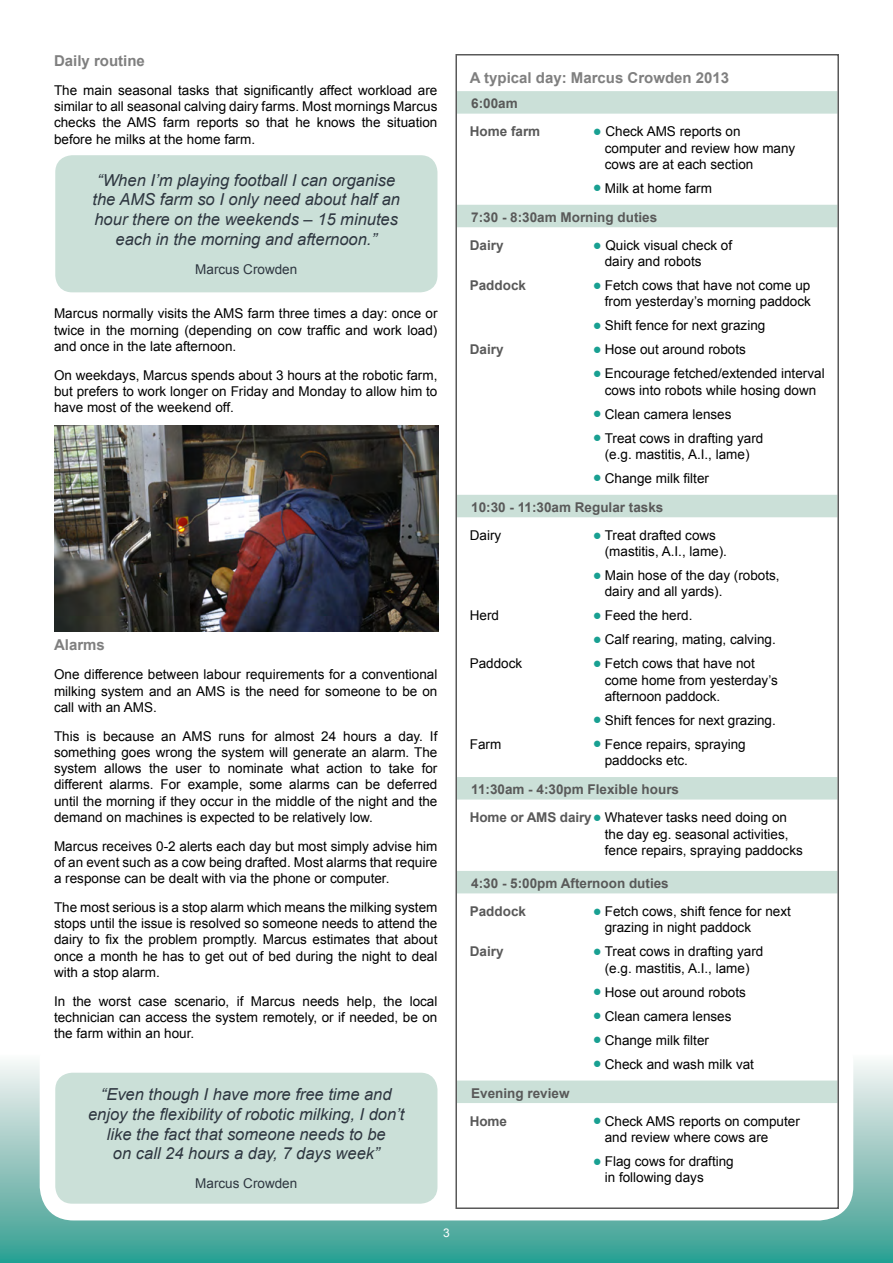
<style>
.page{position:relative;width:893px;height:1263px;background:#fff}
.page>*{position:absolute;margin:0;border:0;box-sizing:border-box;transform-origin:0 0}
.Breakout_Text{font:italic 16.5px/19.8px "Arial";color:#2e3640;text-align:center}
.Table_Heading{font:700 15px "Arial";color:#7f7f7f}
.Body_Copy{font:700 15px "Arial";color:#7f7f7f}
.Subhead2{font:700 15px "Arial";color:#7f7f7f}
.Body_Copy-2{font:13.5px/16.2px "Arial";color:#000;text-align:justify}
.Table_unshaded{font:13.5px/16.2px "Arial";color:#000}
.Typical_Day_rule{font:700 13.5px "Arial";color:#595959}
.Table_unshaded-2{font:700 13.5px "Arial";color:#595959}
.Breakout_Text-2{font:13.5px "Arial";color:#2e3640}
.Body_Copy-3{font:12px "Arial";color:#fff}
.s1{font-size:25.5px;color:#19a092}
.s2{font-weight:700;color:#595959}
</style>
<div class="page">
<svg style="left:0;top:1061px;width:893px;height:202px;background:#5eb2a8"></svg>
<div style="left:40px;top:1027px;width:813px;height:193px;background:#fff;border-radius:34px"></div>
<div style="left:457px;top:91px;width:380px;height:23px;background:#cbe0d8"></div>
<div style="left:457px;top:205px;width:380px;height:22px;background:#cbe0d8"></div>
<div style="left:457px;top:495px;width:380px;height:22px;background:#cbe0d8"></div>
<div style="left:457px;top:777px;width:380px;height:22px;background:#cbe0d8"></div>
<div style="left:457px;top:871px;width:380px;height:22px;background:#cbe0d8"></div>
<div style="left:457px;top:1080px;width:380px;height:23px;background:#cbe0d8"></div>
<div style="left:455px;top:54px;width:384px;height:1155px;border:2px solid #595959"></div>
<img style="left:55px;top:425px;width:383px;height:206px">
<div style="left:55px;top:155px;width:382px;height:137px;background:#cbe0d8;border-radius:17px"></div>
<div style="left:55px;top:1073px;width:382px;height:131px;background:#cbe0d8;border-radius:17px"></div>
<p class="Body_Copy" style="left:54px;top:51px;width:92px">Daily routine</p>
<p class="Body_Copy-2" style="left:54px;top:82px;width:385px">The main seasonal tasks that significantly affect workload are similar to all seasonal calving dairy farms. Most mornings Marcus checks the AMS farm reports so that he knows the situation before he milks at the home farm.</p>
<p class="Breakout_Text" style="left:92px;top:170px;width:309px">“When I’m playing football I can organise the AMS farm so I only need about half an hour there on the weekends – 15 minutes each in the morning and afternoon.”</p>
<p class="Breakout_Text-2" style="left:195px;top:260px;width:104px">Marcus Crowden</p>
<p class="Body_Copy-2" style="left:54px;top:306px;width:385px">Marcus normally visits the AMS farm three times a day: once or twice in the morning (depending on cow traffic and work load) and once in the late afternoon.</p>
<p class="Body_Copy-2" style="left:54px;top:367px;width:385px">On weekdays, Marcus spends about 3 hours at the robotic farm, but prefers to work longer on Friday and Monday to allow him to have most of the weekend off.</p>
<p class="Subhead2" style="left:54px;top:635px;width:52px">Alarms</p>
<p class="Body_Copy-2" style="left:54px;top:667px;width:385px">One difference between labour requirements for a conventional milking system and an AMS is the need for someone to be on call with an AMS.</p>
<p class="Body_Copy-2" style="left:54px;top:728px;width:385px">This is because an AMS runs for almost 24 hours a day. If something goes wrong the system will generate an alarm. The system allows the user to nominate what action to take for different alarms. For example, some alarms can be deferred until the morning if they occur in the middle of the night and the demand on machines is expected to be relatively low.</p>
<p class="Body_Copy-2" style="left:54px;top:838px;width:385px">Marcus receives 0-2 alerts each day but most simply advise him of an event such as a cow being drafted. Most alarms that require a response can be dealt with via the phone or computer.</p>
<p class="Body_Copy-2" style="left:54px;top:899px;width:385px">The most serious is a stop alarm which means the milking system stops until the issue is resolved so someone needs to attend the dairy to fix the problem promptly. Marcus estimates that about once a month he has to get out of bed during the night to deal with a stop alarm.</p>
<p class="Body_Copy-2" style="left:54px;top:993px;width:385px">In the worst case scenario, if Marcus needs help, the local technician can access the system remotely, or if needed, be on the farm within an hour.</p>
<p class="Breakout_Text" style="left:88px;top:1084px;width:318px">“Even though I have more free time and enjoy the flexibility of robotic milking, I don’t like the fact that someone needs to be<br>on call 24 hours a day, 7 days week”</p>
<p class="Breakout_Text-2" style="left:195px;top:1175px;width:104px">Marcus Crowden</p>
<p class="Body_Copy-3" style="left:443px;top:1225px;width:8px">3</p>
<p class="Table_Heading" style="left:470px;top:68px;width:261px">A typical day: Marcus Crowden 2013</p>
<p class="Typical_Day_rule" style="left:471px;top:94px;width:48px">6:00am</p>
<p class="Table_unshaded-2" style="left:470px;top:123px;width:72px">Home farm</p>
<p class="Table_unshaded" style="left:605px;top:124px;width:192px;text-indent:-12px"><span class="s1">•</span> Check AMS reports on computer and review how many cows are at each section</p>
<p class="Table_unshaded" style="left:593px;top:180px;width:121px"><span class="s1">•</span> Milk at home farm</p>
<p class="Typical_Day_rule" style="left:471px;top:208px;width:188px">7:30 - 8:30am Morning duties</p>
<p class="Table_unshaded-2" style="left:470px;top:236px;width:35px">Dairy</p>
<p class="Table_unshaded" style="left:605px;top:237px;width:129px;text-indent:-12px"><span class="s1">•</span> Quick visual check of dairy and robots</p>
<p class="Table_unshaded-2" style="left:470px;top:276px;width:58px">Paddock</p>
<p class="Table_unshaded" style="left:593px;top:277px;width:220px;text-align:right"><span class="s1">•</span> Fetch cows that have not come up from yesterday’s morning paddock</p>
<p class="Table_unshaded" style="left:593px;top:318px;width:174px"><span class="s1">•</span> Shift fence for next grazing</p>
<p class="Table_unshaded-2" style="left:470px;top:341px;width:35px">Dairy</p>
<p class="Table_unshaded" style="left:593px;top:342px;width:155px"><span class="s1">•</span> Hose out around robots</p>
<p class="Table_unshaded" style="left:593px;top:366px;width:233px;text-align:center"><span class="s1">•</span> Encourage fetched/extended interval cows into robots while hosing down</p>
<p class="Table_unshaded" style="left:593px;top:406px;width:140px"><span class="s1">•</span> Clean camera lenses</p>
<p class="Table_unshaded" style="left:593px;top:430px;width:172px;text-align:center"><span class="s1">•</span> Treat cows in drafting yard (e.g. mastitis, A.I., lame)</p>
<p class="Table_unshaded" style="left:593px;top:470px;width:118px"><span class="s1">•</span> Change milk filter</p>
<p class="Typical_Day_rule" style="left:471px;top:498px;width:194px">10:30 - 11:30am Regular tasks</p>
<p class="Table_unshaded" style="left:470px;top:527px;width:33px">Dairy</p>
<p class="Table_unshaded" style="left:605px;top:527px;width:124px;text-indent:-12px"><span class="s1">•</span> Treat drafted cows (mastitis, A.I., lame).</p>
<p class="Table_unshaded" style="left:605px;top:568px;width:176px;text-indent:-12px"><span class="s1">•</span> Main hose of the day (robots, dairy and all yards).</p>
<p class="Table_unshaded" style="left:470px;top:608px;width:31px">Herd</p>
<p class="Table_unshaded" style="left:593px;top:608px;width:101px"><span class="s1">•</span> Feed the herd.</p>
<p class="Table_unshaded" style="left:593px;top:632px;width:185px"><span class="s1">•</span> Calf rearing, mating, calving.</p>
<p class="Table_unshaded" style="left:470px;top:656px;width:54px">Paddock</p>
<p class="Table_unshaded" style="left:605px;top:656px;width:175px;text-indent:-12px"><span class="s1">•</span> Fetch cows that have not come home from yesterday’s afternoon paddock.</p>
<p class="Table_unshaded" style="left:593px;top:712px;width:185px"><span class="s1">•</span> Shift fences for next grazing.</p>
<p class="Table_unshaded" style="left:470px;top:736px;width:33px">Farm</p>
<p class="Table_unshaded" style="left:605px;top:736px;width:143px;text-indent:-12px"><span class="s1">•</span> Fence repairs, spraying paddocks etc.</p>
<p class="Typical_Day_rule" style="left:471px;top:780px;width:209px">11:30am - 4:30pm Flexible hours</p>
<p class="Table_unshaded" style="left:605px;top:810px;width:200px;text-indent:-135px"><span class="s2">Home or AMS dairy</span><span class="s1">•</span> Whatever tasks need doing on the day eg. seasonal activities, fence repairs, spraying paddocks</p>
<p class="Typical_Day_rule" style="left:471px;top:874px;width:199px">4:30 - 5:00pm Afternoon duties</p>
<p class="Table_unshaded-2" style="left:470px;top:902px;width:58px">Paddock</p>
<p class="Table_unshaded" style="left:605px;top:903px;width:188px;text-indent:-12px"><span class="s1">•</span> Fetch cows, shift fence for next grazing in night paddock</p>
<p class="Table_unshaded-2" style="left:470px;top:943px;width:35px">Dairy</p>
<p class="Table_unshaded" style="left:593px;top:944px;width:172px;text-align:center"><span class="s1">•</span> Treat cows in drafting yard (e.g. mastitis, A.I., lame)</p>
<p class="Table_unshaded" style="left:593px;top:984px;width:155px"><span class="s1">•</span> Hose out around robots</p>
<p class="Table_unshaded" style="left:593px;top:1008px;width:140px"><span class="s1">•</span> Clean camera lenses</p>
<p class="Table_unshaded" style="left:593px;top:1032px;width:118px"><span class="s1">•</span> Change milk filter</p>
<p class="Table_unshaded" style="left:593px;top:1056px;width:163px"><span class="s1">•</span> Check and wash milk vat</p>
<p class="Typical_Day_rule" style="left:471px;top:1084px;width:100px">Evening review</p>
<p class="Table_unshaded-2" style="left:470px;top:1112px;width:39px">Home</p>
<p class="Table_unshaded" style="left:605px;top:1113px;width:197px;text-indent:-12px"><span class="s1">•</span> Check AMS reports on computer and review where cows are</p>
<p class="Table_unshaded" style="left:605px;top:1153px;width:131px;text-indent:-12px"><span class="s1">•</span> Flag cows for drafting in following days</p>
</div>
